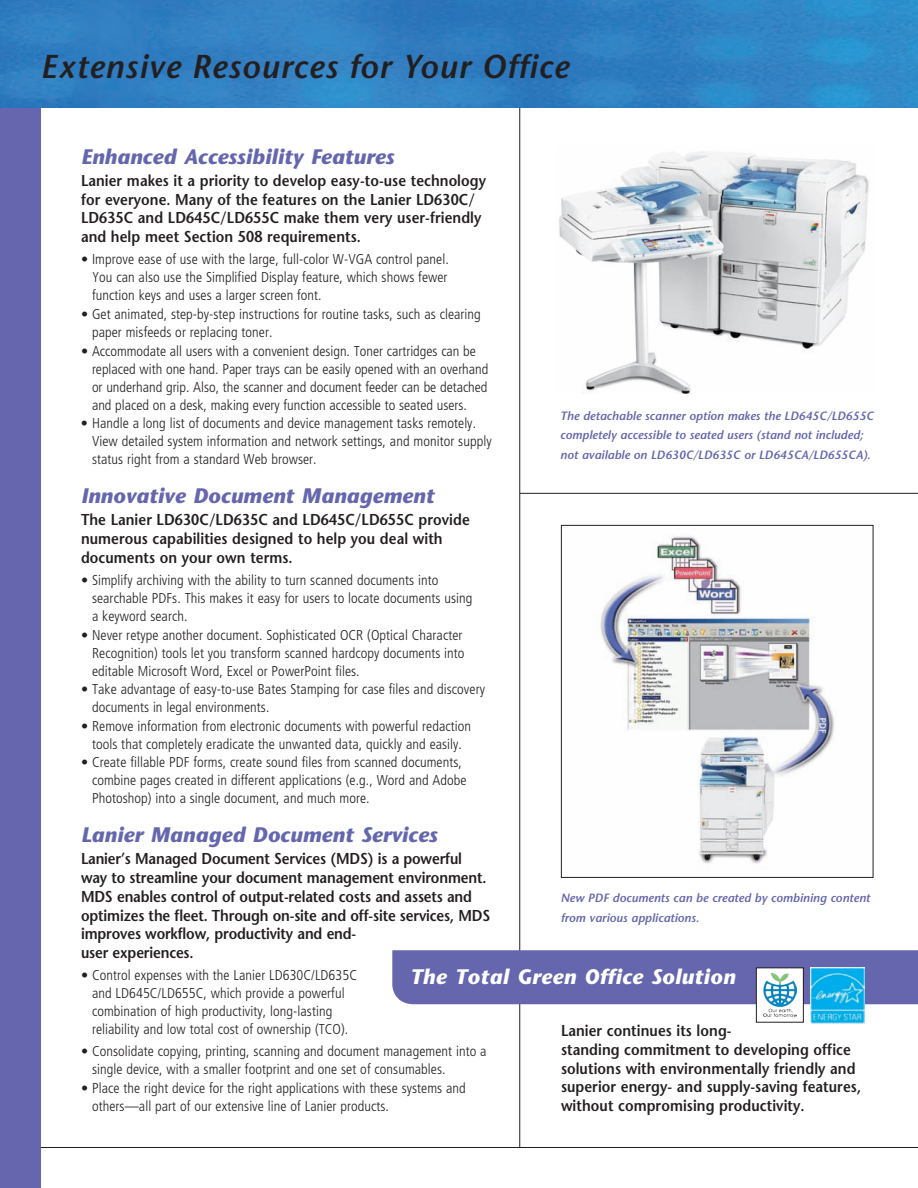
<style>
.page{position:relative;width:918px;height:1188px;background:#fff}
.page>*{position:absolute;margin:0;border:0;box-sizing:border-box;transform-origin:0 0}
.t1{font:italic 600 33px "Stone Sans Std";letter-spacing:.03em;color:#231f20}
.t2{font:italic 700 21px "Stone Sans Std";letter-spacing:.005em;color:#6566ae}
.t3{font:italic 700 21px "Stone Sans Std";letter-spacing:.02em;color:#fff}
.t4{font:600 15.75px/18.8px "Stone Sans Std";letter-spacing:.005em;color:#231f20;scale:.9 1}
.t5{font:300 condensed 14.25px/18px "Frutiger LT Std";letter-spacing:.005em;color:#231f20}
.t6{font:italic 600 12px/19.5px "Stone Sans Std";color:#6566ae}
</style>
<div class="page">
<hr style="left:520px;top:493px;width:398px;height:1px;background:#231f20">
<hr style="left:519px;top:101px;width:1px;height:1047px;background:#231f20">
<hr style="left:34px;top:1147px;width:884px;height:1px;background:#231f20">
<div style="left:0;top:105px;width:40px;height:1083px;background:#6566ae"></div>
<img style="left:0;top:0;width:918px;height:108px">
<img style="left:559px;top:151px;width:310px;height:243px">
<img style="left:600px;top:535px;width:235px;height:329px">
<div style="left:561px;top:525px;width:312px;height:353px;border:1px solid #231f20"></div>
<div style="left:392px;top:950px;width:526px;height:54px;background:#6566ae"></div>
<div style="left:756px;top:968px;width:47px;height:54px;background:#fff"></div>
<img style="left:763px;top:973px;width:34px;height:44px">
<div style="left:756px;top:967px;width:48px;height:56px;border:1px solid #231f20"></div>
<img style="left:811px;top:968px;width:53px;height:55px">
<h1 class="t1" style="left:40px;top:47px;width:530px">Extensive Resources for Your Office</h1>
<h2 class="t2" style="left:81px;top:144px;width:315px">Enhanced Accessibility Features</h2>
<p class="t4" style="left:81px;top:171px;width:452px">Lanier makes it a priority to develop easy-to-use technology for everyone. Many of the features on the Lanier LD630C/ LD635C and LD645C/LD655C make them very user-friendly and help meet Section 508 requirements.</p>
<p class="t5" style="left:92px;top:251px;width:358px;text-align:justify;text-indent:-11px">• Improve ease of use with the large, full-color W-VGA control panel.<br>You can also use the Simplified Display feature, which shows fewer function keys and uses a larger screen font.</p>
<p class="t5" style="left:92px;top:305px;width:390px;text-indent:-11px">• Get animated, step-by-step instructions for routine tasks, such as clearing paper misfeeds or replacing toner.</p>
<p class="t5" style="left:92px;top:342px;width:398px;text-indent:-11px">• Accommodate all users with a convenient design. Toner cartridges can be replaced with one hand. Paper trays can be easily opened with an overhand or underhand grip. Also, the scanner and document feeder can be detached and placed on a desk, making every function accessible to seated users.</p>
<p class="t5" style="left:92px;top:414px;width:401px;text-indent:-11px">• Handle a long list of documents and device management tasks remotely.<br>View detailed system information and network settings, and monitor supply status right from a standard Web browser.</p>
<h2 class="t2" style="left:81px;top:483px;width:355px">Innovative Document Management</h2>
<p class="t4" style="left:81px;top:510px;width:434px">The Lanier LD630C/LD635C and LD645C/LD655C provide numerous capabilities designed to help you deal with documents on your own terms.</p>
<p class="t5" style="left:92px;top:571px;width:382px;text-indent:-11px">• Simplify archiving with the ability to turn scanned documents into searchable PDFs. This makes it easy for users to locate documents using a keyword search.</p>
<p class="t5" style="left:92px;top:626px;width:374px;text-indent:-11px">• Never retype another document. Sophisticated OCR (Optical Character<br>Recognition) tools let you transform scanned hardcopy documents into editable Microsoft Word, Excel or PowerPoint files.</p>
<p class="t5" style="left:92px;top:680px;width:395px;text-indent:-11px">• Take advantage of easy-to-use Bates Stamping for case files and discovery documents in legal environments.</p>
<p class="t5" style="left:81px;top:717px;width:392px;text-align:center">• Remove information from electronic documents with powerful redaction tools that completely eradicate the unwanted data, quickly and easily.</p>
<p class="t5" style="left:92px;top:753px;width:376px;text-indent:-11px">• Create fillable PDF forms, create sound files from scanned documents, combine pages created in different applications (e.g., Word and Adobe<br>Photoshop) into a single document, and much more.</p>
<h2 class="t2" style="left:81px;top:822px;width:359px">Lanier Managed Document Services</h2>
<p class="t4" style="left:81px;top:849px;width:456px">Lanier’s Managed Document Services (MDS) is a powerful way to streamline your document management environment.<br>MDS enables control of output-related costs and assets and optimizes the fleet. Through on-site and off-site services, MDS improves workflow, productivity and end-<br>user experiences.</p>
<p class="t5" style="left:92px;top:966px;width:267px;text-indent:-11px">• Control expenses with the Lanier LD630C/LD635C and LD645C/LD655C, which provide a powerful combination of high productivity, long-lasting reliability and low total cost of ownership (TCO).</p>
<p class="t5" style="left:92px;top:1042px;width:396px;text-indent:-11px">• Consolidate copying, printing, scanning and document management into a single device, with a smaller footprint and one set of consumables.</p>
<p class="t5" style="left:92px;top:1079px;width:375px;text-indent:-11px">• Place the right device for the right applications with these systems and others—all part of our extensive line of Lanier products.</p>
<p class="t6" style="left:560px;top:406px;width:315px">The detachable scanner option makes the LD645C/LD655C completely accessible to seated users (stand not included; not available on LD630C/LD635C or LD645CA/LD655CA).</p>
<p class="t6" style="left:561px;top:888px;width:311px">New PDF documents can be created by combining content from various applications.</p>
<h2 class="t3" style="left:410px;top:964px;width:327px">The Total Green Office Solution</h2>
<p class="t4" style="left:561px;top:1021px;width:335px">Lanier continues its long-<br>standing commitment to developing office solutions with environmentally friendly and superior energy- and supply-saving features, without compromising productivity.</p>
</div>
